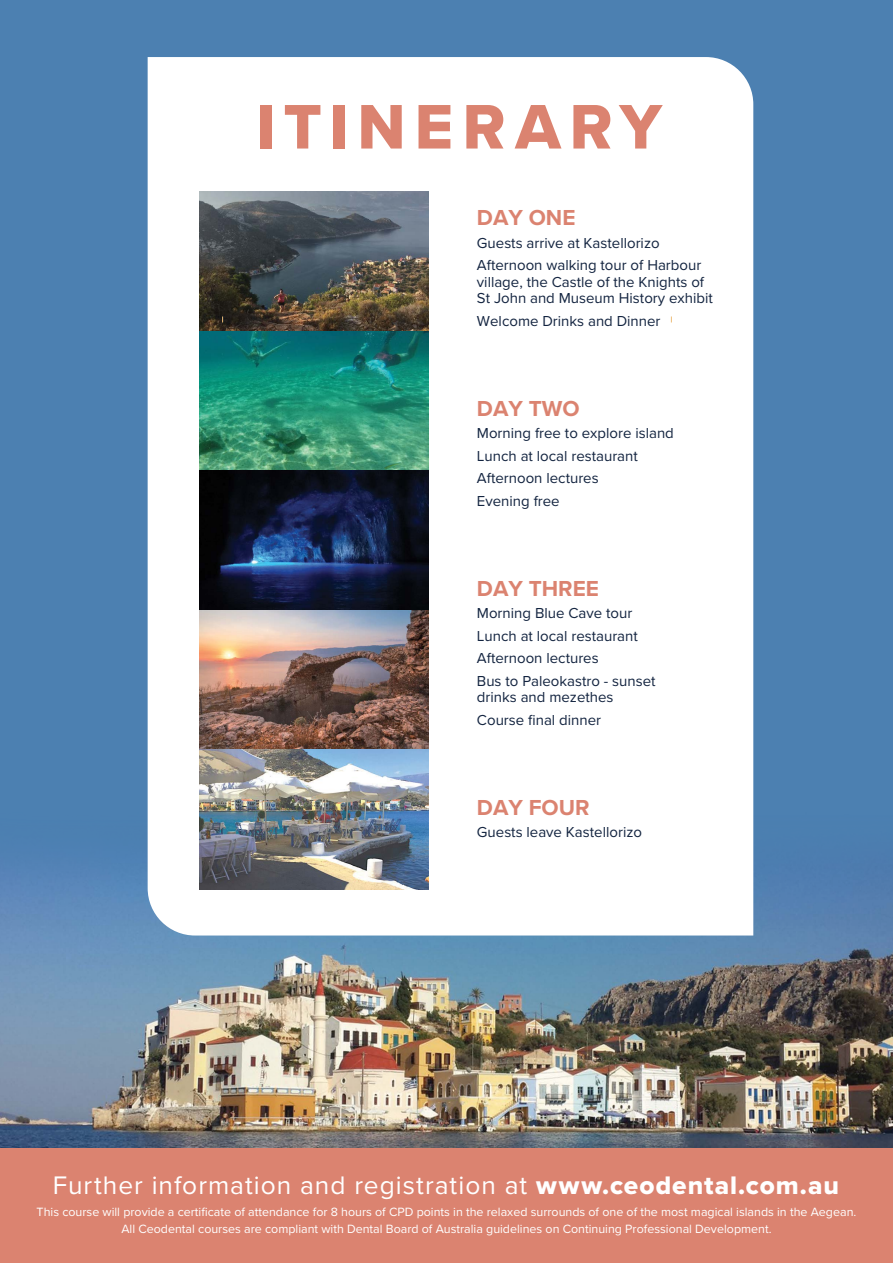
<style>
.page{position:relative;width:893px;height:1263px;background:#fff}
.page>*{position:absolute;margin:0;border:0;box-sizing:border-box;transform-origin:0 0}
.t1{font:65.25px "Proxima Nova Extrabld";letter-spacing:.135em;color:#db8370}
.t2{font:26.25px "Proxima Nova";letter-spacing:.035em;color:#fff}
.t3{font:700 22.5px "Proxima Nova";color:#db8370}
.t4{font:15px/22.5px "Proxima Nova";color:#132440}
.t5{font:12.45px "Proxima Nova";color:#fff}
.s1{font-family:"Proxima Nova Extrabld"}
</style>
<div class="page">
<div style="left:0;top:0;width:893px;height:1148px;background:#4c80b1"></div>
<img style="left:0;top:796px;width:893px;height:352px">
<div style="left:148px;top:57px;width:605px;height:878px;background:#fff"></div>
<img style="left:199px;top:191px;width:229px;height:698px">
<div style="left:0;top:1148px;width:893px;height:115px;background:#db8370"></div>
<h1 class="t1" style="left:257px;top:78px;width:407px">ITINERARY</h1>
<h3 class="t3" style="left:477px;top:201px;width:100px">DAY ONE</h3>
<p class="t4" style="left:477px;top:231px;width:226px">Guests arrive at Kastellorizo<br>Afternoon walking tour of Harbour</p>
<p class="t4" style="left:477px;top:273px;width:237px;line-height:16.5px">village, the Castle of the Knights of<br>St John and Museum History exhibit</p>
<p class="t4" style="left:477px;top:309px;width:185px">Welcome Drinks and Dinner</p>
<h3 class="t3" style="left:477px;top:391px;width:104px">DAY TWO</h3>
<p class="t4" style="left:477px;top:421px;width:198px">Morning free to explore island<br>Lunch at local restaurant<br>Afternoon lectures<br>Evening free</p>
<h3 class="t3" style="left:477px;top:571px;width:124px">DAY THREE</h3>
<p class="t4" style="left:477px;top:601px;width:180px">Morning Blue Cave tour<br>Lunch at local restaurant<br>Afternoon lectures<br>Bus to Paleokastro - sunset</p>
<p class="t4" style="left:477px;top:685px;width:138px">drinks and mezethes<br>Course final dinner</p>
<h3 class="t3" style="left:477px;top:790px;width:114px">DAY FOUR</h3>
<p class="t4" style="left:477px;top:820px;width:167px">Guests leave Kastellorizo</p>
<h2 class="t2" style="left:53px;top:1166px;width:788px">Further information and registration at <span class="s1">www.ceodental.com.au</span></h2>
<p class="t5" style="left:37px;top:1203px;width:821px">This course will provide a certificate of attendance for 8 hours of CPD points in the relaxed surrounds of one of the most magical islands in the Aegean.</p>
<p class="t5" style="left:121px;top:1219px;width:652px">All Ceodental courses are compliant with Dental Board of Australia guidelines on Continuing Professional Development.</p>
</div>
